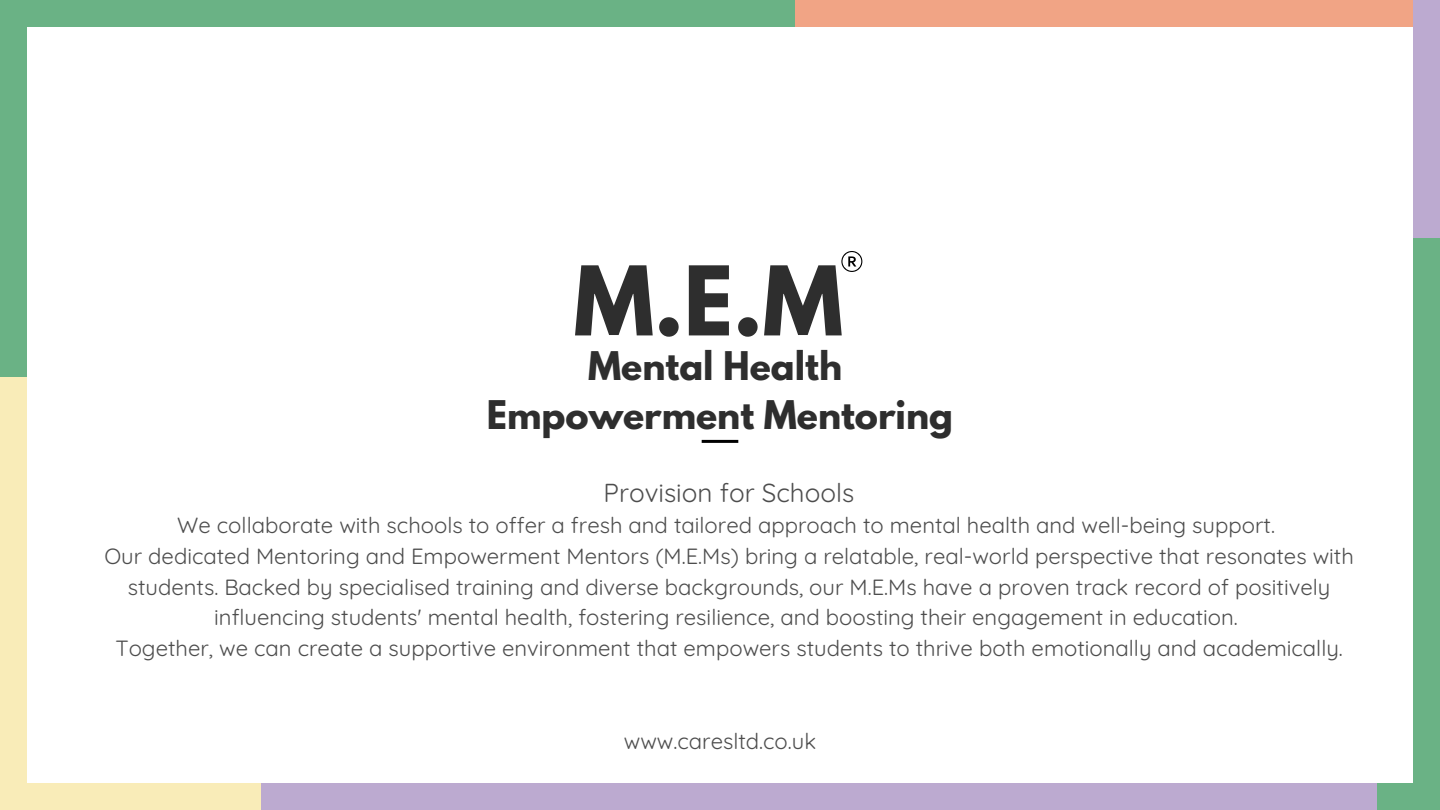
<style>
.page{position:relative;width:1440px;height:810px;background:#fff}
.page>*{position:absolute;margin:0;border:0;box-sizing:border-box;transform-origin:0 0}
.t1{font:700 85px "League Spartan";color:#2e2e2e}
.t2{font:700 35px/48.8px "League Spartan";color:#2e2e2e;text-align:center}
.t3{font:26px "Quicksand";color:#4d4d4d}
.t4{font:22px/30.8px "Quicksand";color:#4d4d4d;text-align:center}
</style>
<div class="page">
<div style="left:1414px;top:232px;width:26px;height:578px;background:#6ab285"></div>
<div style="left:25px;top:0;width:770px;height:26px;background:#6ab285"></div>
<div style="left:0;top:0;width:26px;height:382px;background:#6ab285"></div>
<div style="left:0;top:377px;width:26px;height:433px;background:#f9ecb8"></div>
<div style="left:795px;top:0;width:645px;height:26px;background:#f1a485"></div>
<div style="left:1414px;top:0;width:26px;height:237px;background:#bcaad0"></div>
<div style="left:1372px;top:784px;width:55px;height:26px;background:#6ab285"></div>
<div style="left:13px;top:784px;width:258px;height:26px;background:#f9ecb8"></div>
<div style="left:261px;top:784px;width:1116px;height:26px;background:#bcaad0"></div>
<hr style="left:702px;top:440px;width:36px;height:3px;background:#000">
<svg style="left:841px;top:251px;width:21px;height:21px"></svg>
<h1 class="t1" style="left:574px;top:259px;width:271px">M.E.M</h1>
<p class="t2" style="left:487px;top:346px;width:468px">Mental Health<br>Empowerment Mentoring</p>
<h2 class="t3" style="left:604px;top:476px;width:252px">Provision for Schools</h2>
<p class="t4" style="left:177px;top:510px;width:1099px">We collaborate with schools to offer a fresh and tailored approach to mental health and well-being support.</p>
<p class="t4" style="left:104px;top:540px;width:1251px">Our dedicated Mentoring and Empowerment Mentors (M.E.Ms) bring a relatable, real-world perspective that resonates with students. Backed by specialised training and diverse backgrounds, our M.E.Ms have a proven track record of positively influencing students' mental health, fostering resilience, and boosting their engagement in education.</p>
<p class="t4" style="left:115px;top:633px;width:1229px">Together, we can create a supportive environment that empowers students to thrive both emotionally and academically.</p>
<p class="t4" style="left:624px;top:726px;width:194px">www.caresltd.co.uk</p>
</div>
